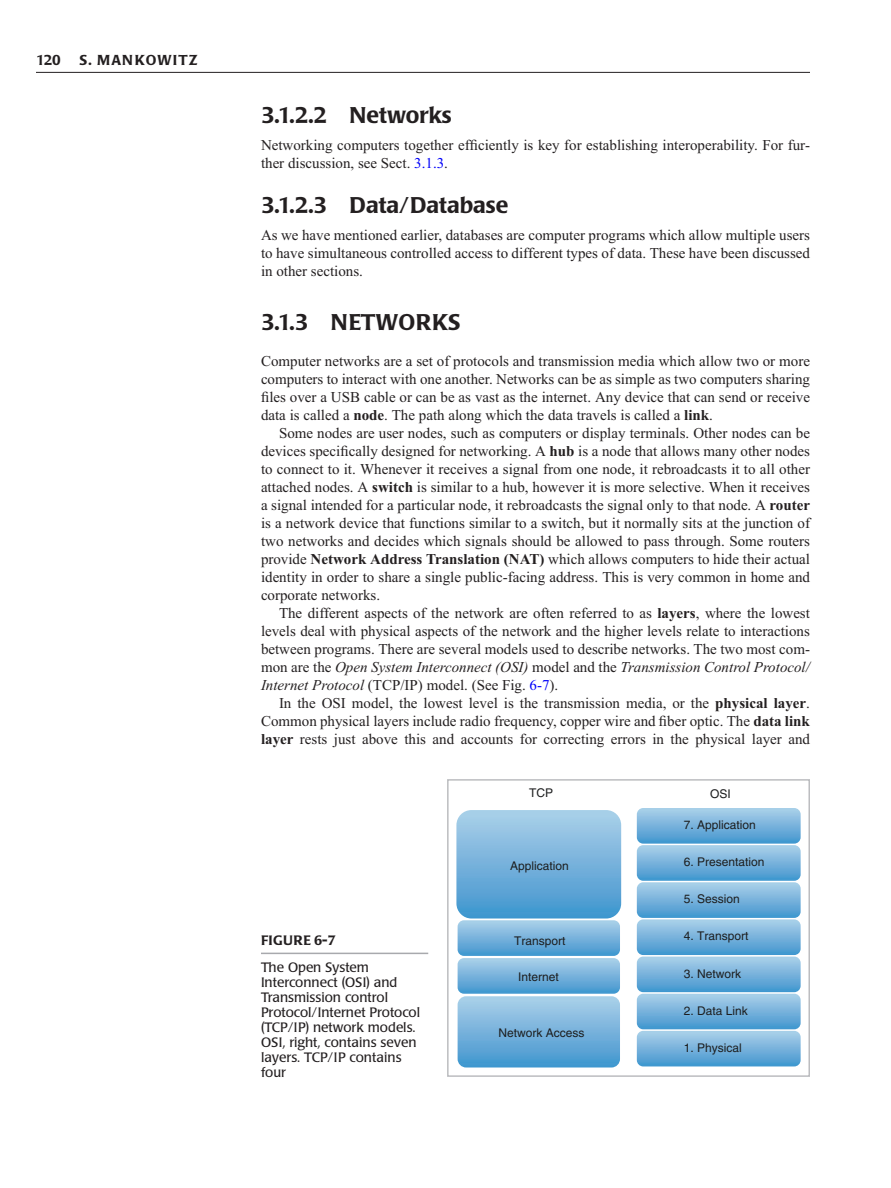
<style>
.page{position:relative;width:891px;height:1188px;background:#fff}
.page>*{position:absolute;margin:0;border:0;box-sizing:border-box;transform-origin:0 0}
.t1{font:500 22.5px "Fkxcdh Poppl Laudatio";color:#231f20}
.t2{font:500 22.5px "Fkxcdh Poppl Laudatio";letter-spacing:.02em;color:#231f20}
.t3{font:15px/18px "Sptxpn Times New Roman";color:#231f20;text-align:justify}
.t4{font:italic 15px "Rclwhl Times New Roman";color:#231f20}
.t5{font:500 14.25px "Dsylpb Poppl Laudatio";letter-spacing:.08em;color:#231f20}
.t6{font:500 14.25px "Fkxcdh Poppl Laudatio";color:#231f20}
.t7{font:13.5px/15px "Psdcxp Poppl Laudatio";color:#231f20}
.t8{font:500 13.5px "Fkxcdh Poppl Laudatio";letter-spacing:.04em;color:#231f20}
.t9{font:12px "Cxvhtj Helvetica";color:#1d1e1f}
.s1{color:#0000fa}
.s2{font-family:"Wnmscm Times New Roman";font-weight:700}
.s3{font-family:"Sptxpn Times New Roman";font-style:normal}
.s4{font-family:"Rclwhl Times New Roman";font-style:italic}
</style>
<div class="page">
<div style="left:447px;top:779px;width:363px;height:298px;border:2px solid #bcbdc0"></div>
<svg style="left:637px;top:808px;width:164px;height:258px;background:#7cb6dd"></svg>
<svg style="left:456px;top:810px;width:165px;height:258px;background:#7db6dd"></svg>
<hr style="left:261px;top:953px;width:167px;height:1px;background:#a8a9ad">
<hr style="left:36px;top:72px;width:774px;height:1px;background:#231f20">
<p class="t6" style="left:36px;top:51px;width:26px">120</p>
<p class="t5" style="left:80px;top:51px;width:119px">S. MANKOWITZ</p>
<h1 class="t1" style="left:261px;top:102px;width:192px">3.1.2.2 Networks</h1>
<p class="t3" style="left:261px;top:136px;width:550px">Networking computers together efficiently is key for establishing interoperability. For fur&shy;ther discussion, see Sect. <span class="s1">3.1.3</span>.</p>
<h1 class="t1" style="left:261px;top:192px;width:249px">3.1.2.3 Data/Database</h1>
<p class="t3" style="left:261px;top:226px;width:551px">As we have mentioned earlier, databases are computer programs which allow multiple users to have simultaneous controlled access to different types of data. These have been discussed in other sections.</p>
<h1 class="t2" style="left:261px;top:309px;width:201px">3.1.3 NETWORKS</h1>
<p class="t3" style="left:261px;top:352px;width:551px">Computer networks are a set of protocols and transmission media which allow two or more computers to interact with one another. Networks can be as simple as two computers sharing files over a USB cable or can be as vast as the internet. Any device that can send or receive data is called a <span class="s2">node</span>. The path along which the data travels is called a <span class="s2">link</span>.</p>
<p class="t3" style="left:261px;top:424px;width:551px;text-indent:18px">Some nodes are user nodes, such as computers or display terminals. Other nodes can be devices specifically designed for networking. A <span class="s2">hub</span> is a node that allows many other nodes to connect to it. Whenever it receives a signal from one node, it rebroadcasts it to all other attached nodes. A <span class="s2">switch</span> is similar to a hub, however it is more selective. When it receives a signal intended for a particular node, it rebroadcasts the signal only to that node. A <span class="s2">router </span>is a network device that functions similar to a switch, but it normally sits at the junction of two networks and decides which signals should be allowed to pass through. Some routers provide <span class="s2">Network Address Translation (NAT)</span> which allows computers to hide their actual identity in order to share a single public-facing address. This is very common in home and corporate networks.</p>
<p class="t3" style="left:261px;top:604px;width:551px;text-indent:18px">The different aspects of the network are often referred to as <span class="s2">layers</span>, where the lowest levels deal with physical aspects of the network and the higher levels relate to interactions between programs. There are several models used to describe networks. The two most com-</p>
<p class="t4" style="left:261px;top:657px;width:551px"><span class="s3">mon are the</span> Open System Interconnect (OSI) <span class="s3">model and the</span> Transmission Control Protocol/</p>
<p class="t3" style="left:261px;top:676px;width:299px"><span class="s4">Internet Protocol</span> (TCP/IP) model. (See Fig. <span class="s1">6-7</span>).</p>
<p class="t3" style="left:279px;top:694px;width:532px">In the OSI model, the lowest level is the transmission media, or the <span class="s2">physical layer</span>.</p>
<p class="t3" style="left:261px;top:712px;width:551px">Common physical layers include radio frequency, copper wire and fiber optic. The <span class="s2">data link</span></p>
<p class="t3" style="left:261px;top:730px;width:551px"><span class="s2">layer</span> rests just above this and accounts for correcting errors in the physical layer and</p>
<p class="t8" style="left:261px;top:933px;width:76px">FIGURE 6-7</p>
<p class="t7" style="left:261px;top:960px;width:161px">The Open System<br>Interconnect (OSI) and<br>Transmission control<br>Protocol/Internet Protocol (TCP/IP) network models.<br>OSI, right, contains seven layers. TCP/IP contains four</p>
<p class="t9" style="left:529px;top:786px;width:25px">TCP</p>
<p class="t9" style="left:510px;top:859px;width:60px">Application</p>
<p class="t9" style="left:514px;top:934px;width:53px">Transport</p>
<p class="t9" style="left:518px;top:969px;width:42px">Internet</p>
<p class="t9" style="left:499px;top:1025px;width:88px">Network Access</p>
<p class="t9" style="left:710px;top:787px;width:22px">OSI</p>
<p class="t9" style="left:684px;top:818px;width:74px">7. Application</p>
<p class="t9" style="left:684px;top:855px;width:82px">6. Presentation</p>
<p class="t9" style="left:684px;top:892px;width:58px">5. Session</p>
<p class="t9" style="left:684px;top:929px;width:66px">4. Transport</p>
<p class="t9" style="left:684px;top:966px;width:59px">3. Network</p>
<p class="t9" style="left:684px;top:1004px;width:66px">2. Data Link</p>
<p class="t9" style="left:684px;top:1041px;width:60px">1. Physical</p>
</div>
